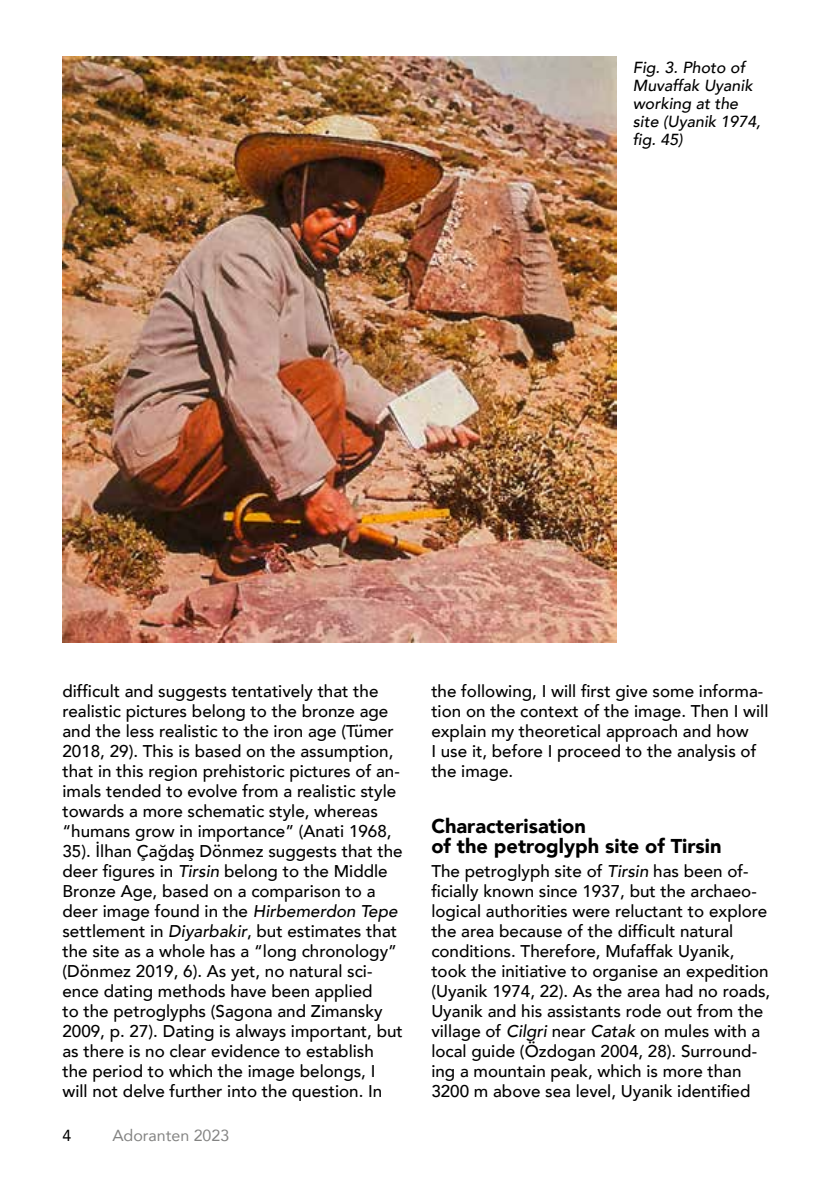
<style>
.page{position:relative;width:840px;height:1191px;background:#fff}
.page>*{position:absolute;margin:0;border:0;box-sizing:border-box;transform-origin:0 0}
.t1{font:900 20px/20px "Avenir";color:#000}
.t2{font:500 17px/20px "Avenir";color:#000}
.t3{font:italic 500 16px/18px "Avenir";color:#000}
.t4{font:16px "Avenir";color:#838382}
.t5{font:16px "Avenir";color:#000}
.s1{font-style:italic}
</style>
<div class="page">
<img style="left:62px;top:57px;width:554px;height:585px">
<p class="t3" style="left:632px;top:58px;width:129px">Fig. 3. Photo of<br>Muvaffak Uyanik working at the site (Uyanik 1974, fig. 45)</p>
<p class="t2" style="left:62px;top:680px;width:342px">difficult and suggests tentatively that the realistic pictures belong to the bronze age and the less realistic to the iron age (Tümer 2018, 29). This is based on the assumption, that in this region prehistoric pictures of an&shy;imals tended to evolve from a realistic style towards a more schematic style, whereas “humans grow in importance” (Anati 1968, 35). İlhan Çağdaş Dönmez suggests that the deer figures in <span class="s1">Tirsin</span> belong to the Middle Bronze Age, based on a comparison to a deer image found in the <span class="s1">Hirbemerdon Tepe </span>settlement in <span class="s1">Diyarbakir</span>, but estimates that the site as a whole has a “long chronology” (Dönmez 2019, 6). As yet, no natural sci&shy;ence dating methods have been applied<br>to the petroglyphs (Sagona and Zimansky 2009, p. 27). Dating is always important, but as there is no clear evidence to establish the period to which the image belongs, I will not delve further into the question. In</p>
<p class="t2" style="left:431px;top:680px;width:338px">the following, I will first give some informa&shy;tion on the context of the image. Then I will explain my theoretical approach and how<br>I use it, before I proceed to the analysis of the image.</p>
<p class="t1" style="left:431px;top:815px;width:291px">Characterisation<br>of the petroglyph site of Tirsin</p>
<p class="t2" style="left:431px;top:860px;width:340px">The petroglyph site of <span class="s1">Tirsin</span> has been of&shy;ficially known since 1937, but the archaeo&shy;logical authorities were reluctant to explore the area because of the difficult natural conditions. Therefore, Mufaffak Uyanik, took the initiative to organise an expedition (Uyanik 1974, 22). As the area had no roads, Uyanik and his assistants rode out from the village of <span class="s1">Cilgri</span> near <span class="s1">Catak</span> on mules with a local guide (Özdogan 2004, 28). Surround&shy;ing a mountain peak, which is more than 3200 m above sea level, Uyanik identified</p>
<p class="t5" style="left:62px;top:1122px;width:10px">4</p>
<p class="t4" style="left:112px;top:1122px;width:118px">Adoranten 2023</p>
</div>
